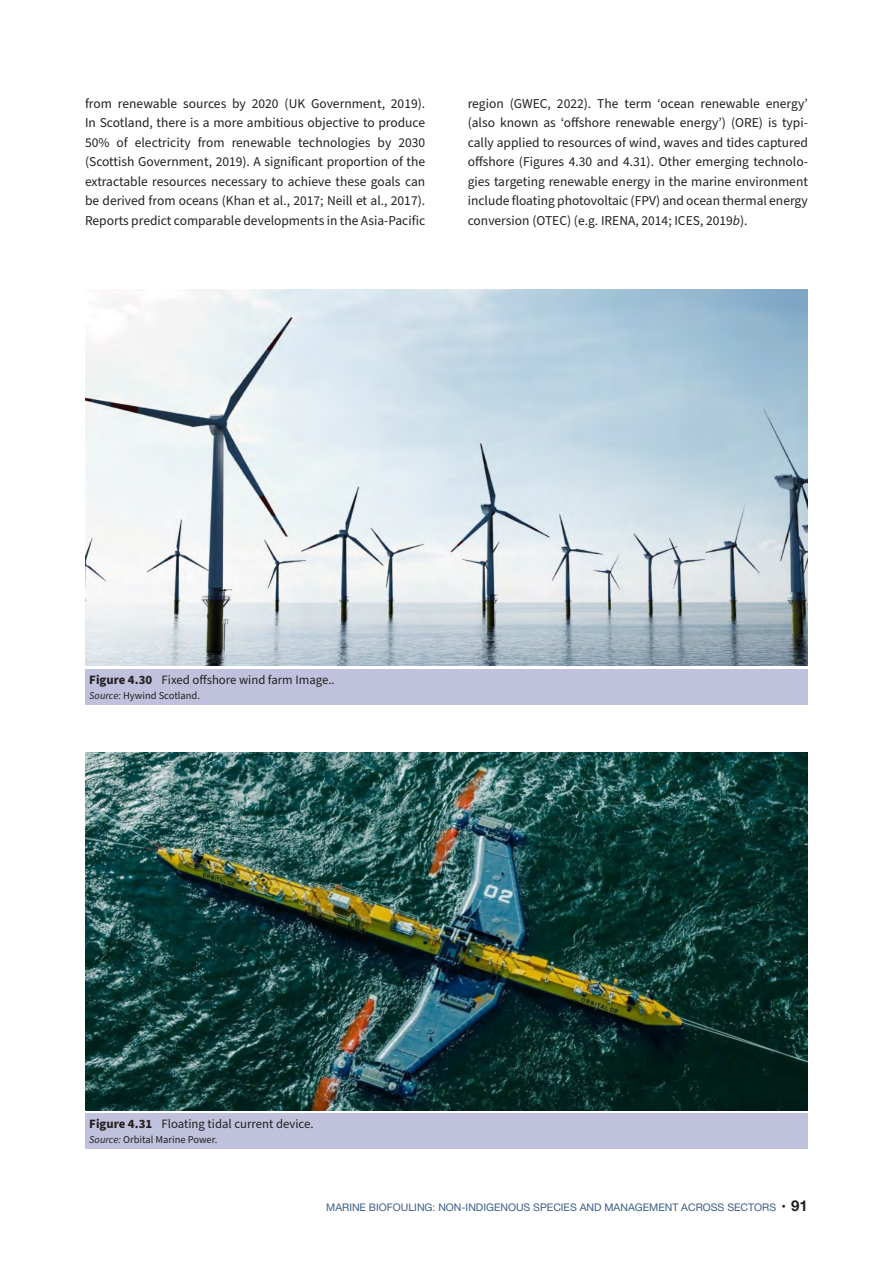
<style>
.page{position:relative;width:893px;height:1263px;background:#fff}
.page>*{position:absolute;margin:0;border:0;box-sizing:border-box;transform-origin:0 0}
.TEXTE_sur_grille{font:13.5px/19.5px "Source Sans Pro";color:#231f20;text-align:justify}
.FIG_Titre{font:12.75px "Source Sans Pro";color:#231f20}
.t1{font:10.5px "Helvetica Neue LT Pro";color:#3b5e85}
.FIG_Source{font:10.5px "Source Sans Pro";color:#231f20}
.s1{font-style:italic}
.s2{font-weight:700}
.s3{font-weight:700;font-size:16.5px;color:#231f20}
.s4{font-weight:700;font-size:15px;color:#231f20}
</style>
<div class="page">
<img style="left:85px;top:752px;width:723px;height:358px">
<div style="left:85px;top:1113px;width:723px;height:21px;background:#c0c1dc"></div>
<div style="left:85px;top:1134px;width:723px;height:15px;background:#c0c1dc"></div>
<img style="left:85px;top:290px;width:723px;height:375px">
<div style="left:85px;top:669px;width:723px;height:21px;background:#c0c1dc"></div>
<div style="left:85px;top:690px;width:723px;height:15px;background:#c0c1dc"></div>
<p class="TEXTE_sur_grille" style="left:85px;top:94px;width:342px">from renewable sources by 2020 (UK Government, 2019).<br>In Scotland, there is a more ambitious objective to produce 50% of electricity from renewable technologies by 2030 (Scottish Government, 2019). A significant proportion of the extractable resources necessary to achieve these goals can be derived from oceans (Khan et al., 2017; Neill et al., 2017).<br>Reports predict comparable developments in the Asia-Pacific</p>
<p class="TEXTE_sur_grille" style="left:468px;top:94px;width:342px">region (GWEC, 2022). The term ‘ocean renewable energy’ (also known as ‘offshore renewable energy’) (ORE) is typi&shy;cally applied to resources of wind, waves and tides captured offshore (Figures 4.30 and 4.31). Other emerging technolo&shy;gies targeting renewable energy in the marine environment include floating photovoltaic (FPV) and ocean thermal energy conversion (OTEC) (e.g. IRENA, 2014; ICES, 2019<span class="s1">b</span>).</p>
<p class="FIG_Titre" style="left:89px;top:671px;width:247px"><span class="s2">Figure 4.30</span> Fixed offshore wind farm Image..</p>
<p class="FIG_Source" style="left:89px;top:688px;width:112px"><span class="s1">Source:</span> Hywind Scotland.</p>
<p class="FIG_Titre" style="left:89px;top:1115px;width:226px"><span class="s2">Figure 4.31</span> Floating tidal current device.</p>
<p class="FIG_Source" style="left:89px;top:1132px;width:130px"><span class="s1">Source:</span> Orbital Marine Power.</p>
<p class="t1" style="left:326px;top:1201px;width:483px">MARINE BIOFOULING: NON-INDIGENOUS SPECIES AND MANAGEMENT ACROSS SECTORS <span class="s3">·</span> <span class="s4">91</span></p>
</div>
